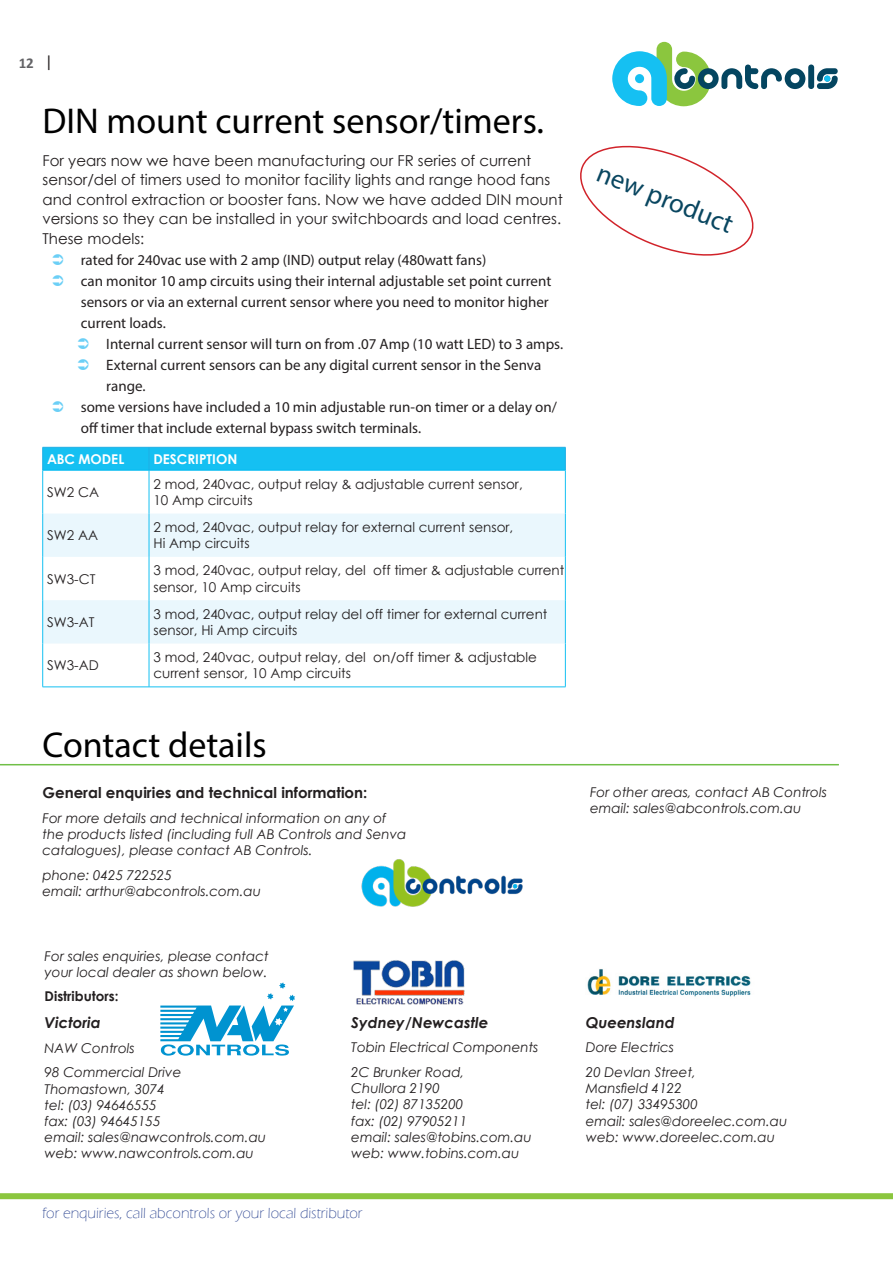
<style>
.page{position:relative;width:893px;height:1263px;background:#fff}
.page>*{position:absolute;margin:0;border:0;box-sizing:border-box;transform-origin:0 0}
.t1{font:36px "Myriad Pro";color:#000}
.t2{font:27px "Myriad Pro";color:#094660}
.t3{font:15px/21px "Myriad Pro";color:#231f20}
.t4{font:15px/19.5px "Century Gothic";color:#231f20}
.t5{font:300 15px "Eras ITC";color:#253f8e}
.t6{font:700 15px "Century Gothic";color:#231f20}
.t7{font:italic 700 15px "Century Gothic";color:#231f20}
.t8{font:700 15px "Calibri";color:#636366}
.t9{font:italic 13.5px/16.2px "Century Gothic";color:#231f20}
.t10{font:13.5px/16.2px "Century Gothic";color:#231f20}
.t11{font:700 13.5px "Century Gothic";color:#fff}
.t12{font:700 13.5px "Century Gothic";color:#231f20}
.s1{font-weight:400;font-size:16.5px;color:#231f20}
</style>
<div class="page">
<div style="left:0;top:1193px;width:893px;height:6px;background:#8bc63e"></div>
<svg style="left:612px;top:42px;width:226px;height:64px"></svg>
<img style="left:587px;top:969px;width:164px;height:28px">
<hr style="left:0;top:764px;width:839px;height:1px;background:#70bf47">
<img style="left:353px;top:960px;width:112px;height:45px">
<img style="left:361px;top:859px;width:162px;height:48px">
<svg style="left:160px;top:982px;width:135px;height:73px"></svg>
<svg style="left:43px;top:513px;width:522px;height:130px;fill:#eaf7fd"></svg>
<hr style="left:149px;top:470px;width:1px;height:43px;background:#15c0f2">
<hr style="left:149px;top:513px;width:1px;height:44px;background:#15c0f2">
<hr style="left:149px;top:557px;width:1px;height:43px;background:#15c0f2">
<hr style="left:149px;top:600px;width:1px;height:43px;background:#15c0f2">
<hr style="left:149px;top:643px;width:1px;height:44px;background:#15c0f2">
<div style="left:42px;top:447px;width:524px;height:23px;background:#15c0f2"></div>
<hr style="left:43px;top:470px;width:106px;height:1px;background:#00baf1">
<hr style="left:149px;top:470px;width:417px;height:1px;background:#00baf1">
<hr style="left:42px;top:470px;width:1px;height:43px;background:#15c0f2">
<hr style="left:565px;top:470px;width:1px;height:43px;background:#15c0f2">
<hr style="left:42px;top:557px;width:1px;height:43px;background:#15c0f2">
<hr style="left:565px;top:557px;width:1px;height:43px;background:#15c0f2">
<hr style="left:42px;top:513px;width:1px;height:44px;background:#15c0f2">
<hr style="left:565px;top:513px;width:1px;height:44px;background:#15c0f2">
<hr style="left:42px;top:600px;width:1px;height:43px;background:#15c0f2">
<hr style="left:565px;top:600px;width:1px;height:43px;background:#15c0f2">
<hr style="left:42px;top:643px;width:1px;height:44px;background:#15c0f2">
<hr style="left:565px;top:643px;width:1px;height:44px;background:#15c0f2">
<hr style="left:43px;top:687px;width:106px;height:1px;background:#15c0f2">
<hr style="left:149px;top:687px;width:417px;height:1px;background:#15c0f2">
<svg style="left:580px;top:145px;width:174px;height:111px"></svg>
<p class="t8" style="left:19px;top:52px;width:35px">12 <span class="s1">|</span></p>
<h1 class="t1" style="left:43px;top:99px;width:503px">DIN mount current sensor/timers.</h1>
<p class="t4" style="left:43px;top:150px;width:522px">For years now we have been manufacturing our FR series of current sensor/del of timers used to monitor facility lights and range hood fans and control extraction or booster fans. Now we have added DIN mount versions so they can be installed in your switchboards and load centres.<br>These models:</p>
<p class="t3" style="left:81px;top:249px;width:472px">rated for 240vac use with 2 amp (IND) output relay (480watt fans)<br>can monitor 10 amp circuits using their internal adjustable set point current sensors or via an external current sensor where you need to monitor higher current loads.</p>
<p class="t3" style="left:106px;top:333px;width:458px">Internal current sensor will turn on from .07 Amp (10 watt LED) to 3 amps.</p>
<p class="t3" style="left:106px;top:354px;width:436px">External current sensors can be any digital current sensor in the Senva</p>
<p class="t3" style="left:106px;top:375px;width:41px">range.</p>
<p class="t3" style="left:81px;top:396px;width:478px">some versions have included a 10 min adjustable run-on timer or a delay on/</p>
<p class="t3" style="left:81px;top:417px;width:342px">off timer that include external bypass switch terminals.</p>
<p class="t11" style="left:47px;top:449px;width:79px">ABC MODEL</p>
<p class="t11" style="left:153px;top:449px;width:85px">DESCRIPTION</p>
<p class="t10" style="left:47px;top:484px;width:53px">SW2 CA</p>
<p class="t10" style="left:153px;top:476px;width:371px">2 mod, 240vac, output relay &amp; adjustable current sensor,<br>10 Amp circuits</p>
<p class="t10" style="left:47px;top:527px;width:52px">SW2 AA</p>
<p class="t10" style="left:153px;top:519px;width:361px">2 mod, 240vac, output relay for external current sensor,<br>Hi Amp circuits</p>
<p class="t10" style="left:47px;top:570px;width:50px">SW3-CT</p>
<p class="t10" style="left:153px;top:562px;width:412px">3 mod, 240vac, output relay, del off timer &amp; adjustable current sensor, 10 Amp circuits</p>
<p class="t10" style="left:47px;top:614px;width:49px">SW3-AT</p>
<p class="t10" style="left:153px;top:606px;width:396px">3 mod, 240vac, output relay del off timer for external current sensor, Hi Amp circuits</p>
<p class="t10" style="left:47px;top:657px;width:53px">SW3-AD</p>
<p class="t10" style="left:153px;top:649px;width:385px">3 mod, 240vac, output relay, del on/off timer &amp; adjustable current sensor, 10 Amp circuits</p>
<h1 class="t1" style="left:43px;top:723px;width:226px">Contact details</h1>
<p class="t6" style="left:43px;top:781px;width:326px">General enquiries and technical information:</p>
<p class="t9" style="left:43px;top:809px;width:365px">For more details and technical information on any of the products listed (including full AB Controls and Senva catalogues), please contact AB Controls.</p>
<p class="t9" style="left:43px;top:866px;width:220px">phone: 0425 722525<br>email: arthur@abcontrols.com.au</p>
<h2 class="t2" style="left:605px;top:156px;width:146px;rotate:22deg">new product</h2>
<p class="t9" style="left:590px;top:783px;width:239px">For other areas, contact AB Controls email: sales@abcontrols.com.au</p>
<p class="t9" style="left:45px;top:947px;width:226px">For sales enquiries, please contact your local dealer as shown below.</p>
<p class="t12" style="left:45px;top:986px;width:75px">Distributors:</p>
<p class="t7" style="left:45px;top:1011px;width:58px">Victoria</p>
<p class="t9" style="left:45px;top:1035px;width:138px;line-height:24.8px">NAW Controls<br>98 Commercial Drive</p>
<p class="t9" style="left:45px;top:1080px;width:223px">Thomastown, 3074<br>tel: (03) 94646555<br>fax: (03) 94645155<br>email: sales@nawcontrols.com.au web: www.nawcontrols.com.au</p>
<p class="t7" style="left:351px;top:1011px;width:139px">Sydney/Newcastle</p>
<p class="t9" style="left:351px;top:1035px;width:189px;line-height:24.8px">Tobin Electrical Components<br>2C Brunker Road,</p>
<p class="t9" style="left:351px;top:1080px;width:182px">Chullora 2190<br>tel: (02) 87135200<br>fax: (02) 97905211<br>email: sales@tobins.com.au web: www.tobins.com.au</p>
<p class="t5" style="left:43px;top:1205px;width:322px">for enquiries, call abcontrols or your local distributor</p>
<p class="t7" style="left:586px;top:1011px;width:90px">Queensland</p>
<p class="t9" style="left:586px;top:1035px;width:112px;line-height:24.8px">Dore Electrics<br>20 Devlan Street,</p>
<p class="t9" style="left:586px;top:1080px;width:203px">Mansfield 4122<br>tel: (07) 33495300<br>email: sales@doreelec.com.au web: www.doreelec.com.au</p>
</div>
